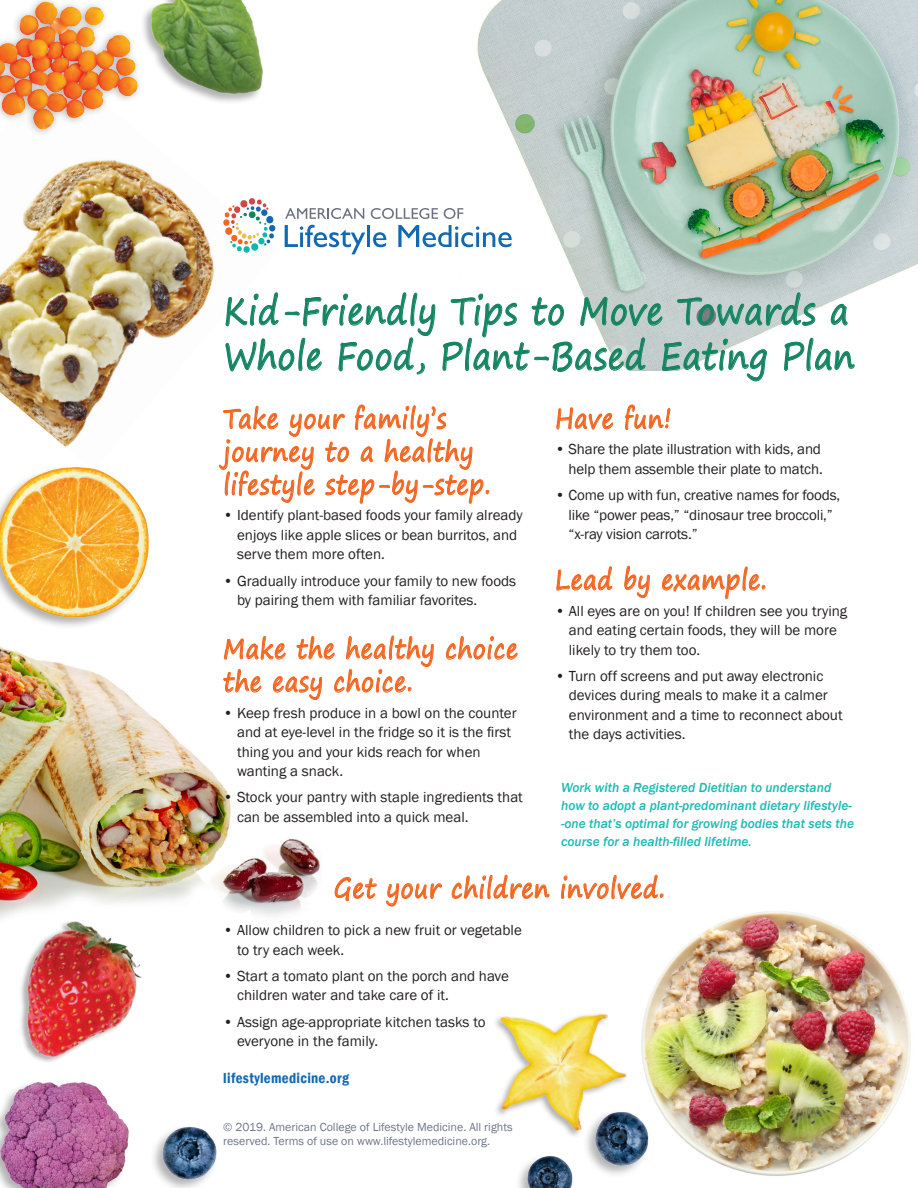
<style>
.page{position:relative;width:918px;height:1188px;background:#fff}
.page>*{position:absolute;margin:0;border:0;box-sizing:border-box;transform-origin:0 0}
.t1{font:37.5px/45px "Segoe Print";letter-spacing:.02em;color:#158561;scale:.85 1}
.t2{font:27px/33px "Segoe Print";letter-spacing:.03em;color:#f36621;scale:.85 1}
.t3{font:15px/19.5px "Franklin Gothic";color:#231f20}
.t4{font:600 condensed 15px "Franklin Gothic";letter-spacing:.02em;color:#1269b2}
.t5{font:italic 500 13.5px/18px "Franklin Gothic";color:#1dbbb3}
.t6{font:12px/14.4px "Franklin Gothic";color:#6e768a}
</style>
<div class="page">
<img style="left:0;top:646px;width:320px;height:270px">
<img style="left:0;top:160px;width:215px;height:286px">
<img style="left:612px;top:899px;width:299px;height:277px">
<img style="left:284px;top:0;width:634px;height:292px">
<img style="left:0;top:1107px;width:129px;height:81px">
<img style="left:495px;top:959px;width:164px;height:207px">
<svg style="left:556px;top:407px;width:58px;height:23px"></svg>
<svg style="left:625px;top:404px;width:46px;height:26px"></svg>
<svg style="left:556px;top:566px;width:57px;height:25px"></svg>
<svg style="left:624px;top:565px;width:26px;height:33px"></svg>
<svg style="left:662px;top:566px;width:104px;height:34px"></svg>
<svg style="left:225px;top:292px;width:211px;height:83px"></svg>
<svg style="left:442px;top:292px;width:413px;height:90px"></svg>
<svg style="left:223px;top:198px;width:53px;height:55px"></svg>
<svg style="left:285px;top:208px;width:79px;height:11px"></svg>
<svg style="left:371px;top:208px;width:67px;height:11px"></svg>
<svg style="left:444px;top:208px;width:19px;height:11px"></svg>
<svg style="left:285px;top:225px;width:80px;height:29px"></svg>
<hr style="left:367px;top:225px;width:3px;height:22px;background:#1269b3">
<svg style="left:373px;top:232px;width:13px;height:15px"></svg>
<svg style="left:398px;top:225px;width:114px;height:22px"></svg>
<img style="left:0;top:446px;width:149px;height:181px">
<img style="left:514px;top:1142px;width:68px;height:46px">
<img style="left:153px;top:1127px;width:64px;height:61px">
<img style="left:582px;top:1094px;width:75px;height:82px">
<img style="left:0;top:879px;width:204px;height:228px">
<img style="left:152px;top:0;width:153px;height:137px">
<img style="left:0;top:0;width:152px;height:134px">
<svg style="left:219px;top:404px;width:271px;height:100px"></svg>
<svg style="left:446px;top:636px;width:72px;height:24px"></svg>
<svg style="left:223px;top:635px;width:211px;height:65px"></svg>
<svg style="left:334px;top:877px;width:43px;height:25px"></svg>
<svg style="left:386px;top:883px;width:56px;height:24px"></svg>
<svg style="left:451px;top:874px;width:99px;height:25px"></svg>
<svg style="left:561px;top:874px;width:103px;height:25px"></svg>
<h1 class="t1" style="left:224px;top:292px;width:743px">Kid-Friendly Tips to Move Towards a<br>Whole Food, Plant-Based Eating Plan</h1>
<h2 class="t2" style="left:223px;top:405px;width:316px">Take your family’s journey to a healthy lifestyle step-by-step.</h2>
<p class="t3" style="left:237px;top:506px;width:287px;text-indent:-14px">• Identify plant-based foods your family already enjoys like apple slices or bean burritos, and serve them more often.</p>
<p class="t3" style="left:237px;top:572px;width:281px;text-indent:-14px">• Gradually introduce your family to new foods by pairing them with familiar favorites.</p>
<h2 class="t2" style="left:223px;top:635px;width:348px">Make the healthy choice the easy choice.</h2>
<p class="t3" style="left:237px;top:704px;width:281px;text-indent:-14px">• Keep fresh produce in a bowl on the counter and at eye-level in the fridge so it is the first thing you and your kids reach for when wanting a snack.</p>
<p class="t3" style="left:237px;top:788px;width:287px;text-indent:-14px">• Stock your pantry with staple ingredients that can be assembled into a quick meal.</p>
<h2 class="t2" style="left:555px;top:405px;width:138px">Have fun!</h2>
<p class="t3" style="left:555px;top:440px;width:269px;text-align:right">• Share the plate illustration with kids, and help them assemble their plate to match.</p>
<p class="t3" style="left:569px;top:486px;width:273px;text-indent:-13px">• Come up with fun, creative names for foods, like “power peas,” “dinosaur tree broccoli,” “x-ray vision carrots.”</p>
<h2 class="t2" style="left:555px;top:566px;width:250px">Lead by example.</h2>
<p class="t3" style="left:569px;top:602px;width:280px;text-indent:-14px">• All eyes are on you! If children see you trying and eating certain foods, they will be more likely to try them too.</p>
<p class="t3" style="left:569px;top:667px;width:275px;text-indent:-14px">• Turn off screens and put away electronic devices during meals to make it a calmer environment and a time to reconnect about the days activities.</p>
<p class="t5" style="left:561px;top:780px;width:295px">Work with a Registered Dietitian to understand how to adopt a plant-predominant dietary lifestyle--one that’s optimal for growing bodies that sets the course for a health-filled lifetime.</p>
<h2 class="t2" style="left:334px;top:874px;width:391px">Get your children involved.</h2>
<p class="t3" style="left:237px;top:921px;width:286px;text-indent:-14px">• Allow children to pick a new fruit or vegetable to try each week.</p>
<p class="t3" style="left:237px;top:967px;width:273px;text-indent:-14px">• Start a tomato plant on the porch and have children water and take care of it.</p>
<p class="t3" style="left:237px;top:1013px;width:250px;text-indent:-14px">• Assign age-appropriate kitchen tasks to everyone in the family.</p>
<p class="t4" style="left:223px;top:1072px;width:127px">lifestylemedicine.org</p>
<p class="t6" style="left:223px;top:1120px;width:291px">© 2019. American College of Lifestyle Medicine. All rights reserved. Terms of use on www.lifestylemedicine.org.</p>
</div>
